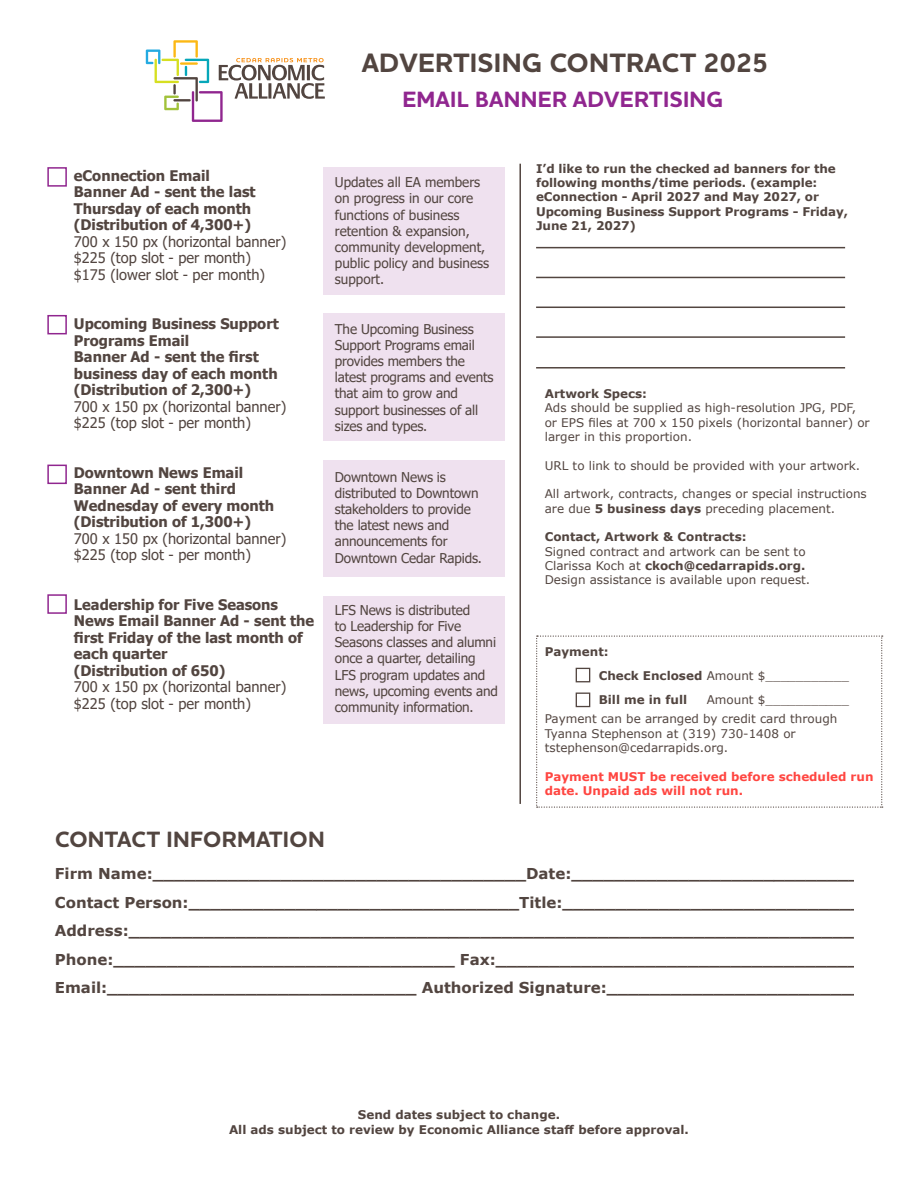
<style>
.page{position:relative;width:918px;height:1188px;background:#fff}
.page>*{position:absolute;margin:0;border:0;box-sizing:border-box;transform-origin:0 0}
.t1{font:700 27px "Houschka Pro";letter-spacing:.015em;color:#524540}
.t2{font:700 22.5px "Houschka Pro";letter-spacing:.015em;color:#90268f}
.t3{font:700 22.5px "Houschka Pro";letter-spacing:.015em;color:#524540}
.t4{font:700 15px/28.5px "Verdana";color:#524540}
.t5{font:700 14.55px/16.5px "Tahoma";color:#524540}
.t6{font:14.55px "Tahoma";color:#524540}
.t7{font:13.5px/16.2px "Tahoma";letter-spacing:-.01em;color:#524540}
.t8{font:12px/14.4px "Verdana";color:#524540}
.t9{font:700 12px/14.4px "Verdana";letter-spacing:-.01em;color:#524540}
.t10{font:700 12px/14.4px "Verdana";color:#ff4641}
.s1{font-weight:700}
</style>
<div class="page">
<svg style="left:146px;top:40px;width:179px;height:82px"></svg>
<hr style="left:519px;top:164px;width:2px;height:640px;background:#524540">
<svg style="left:536px;top:636px;width:347px;height:172px"></svg>
<div style="left:576px;top:668px;width:14px;height:14px;border:1px solid #524540"></div>
<div style="left:576px;top:693px;width:14px;height:14px;border:1px solid #524540"></div>
<hr style="left:536px;top:247px;width:309px;height:1px;background:#524540">
<hr style="left:536px;top:277px;width:309px;height:1px;background:#524540">
<hr style="left:536px;top:307px;width:309px;height:1px;background:#524540">
<hr style="left:536px;top:336px;width:309px;height:2px;background:#524540">
<hr style="left:536px;top:367px;width:309px;height:2px;background:#524540">
<div style="left:47px;top:167px;width:20px;height:20px;border:2px solid #90268f"></div>
<div style="left:47px;top:315px;width:20px;height:19px;border:2px solid #90268f"></div>
<div style="left:47px;top:465px;width:20px;height:19px;border:2px solid #90268f"></div>
<div style="left:47px;top:594px;width:20px;height:20px;border:2px solid #90268f"></div>
<div style="left:323px;top:167px;width:181px;height:128px;background:#efe1ef"></div>
<div style="left:323px;top:313px;width:181px;height:128px;background:#efe1ef"></div>
<div style="left:323px;top:460px;width:181px;height:117px;background:#efe1ef"></div>
<div style="left:323px;top:596px;width:181px;height:128px;background:#efe1ef"></div>
<p class="t1" style="left:362px;top:45px;width:408px">ADVERTISING CONTRACT 2025</p>
<p class="t2" style="left:402px;top:85px;width:323px">EMAIL BANNER ADVERTISING</p>
<p class="t5" style="left:74px;top:168px;width:138px">eConnection Email</p>
<p class="t5" style="left:74px;top:184px;width:183px">Banner Ad - sent the last</p>
<p class="t5" style="left:74px;top:201px;width:179px">Thursday of each month</p>
<p class="t5" style="left:74px;top:217px;width:179px">(Distribution of 4,300+)</p>
<p class="t6" style="left:74px;top:232px;width:214px">700 x 150 px (horizontal banner)</p>
<p class="t6" style="left:74px;top:248px;width:179px">$225 (top slot - per month)</p>
<p class="t6" style="left:74px;top:265px;width:193px">$175 (lower slot - per month)</p>
<p class="t5" style="left:74px;top:316px;width:206px">Upcoming Business Support</p>
<p class="t5" style="left:74px;top:333px;width:117px">Programs Email</p>
<p class="t5" style="left:74px;top:349px;width:186px">Banner Ad - sent the first</p>
<p class="t5" style="left:74px;top:366px;width:205px">business day of each month</p>
<p class="t5" style="left:74px;top:382px;width:179px">(Distribution of 2,300+)</p>
<p class="t6" style="left:74px;top:397px;width:214px">700 x 150 px (horizontal banner)</p>
<p class="t6" style="left:74px;top:413px;width:179px">$225 (top slot - per month)</p>
<p class="t5" style="left:74px;top:465px;width:171px">Downtown News Email</p>
<p class="t5" style="left:74px;top:481px;width:164px">Banner Ad - sent third</p>
<p class="t5" style="left:74px;top:498px;width:202px">Wednesday of every month</p>
<p class="t5" style="left:74px;top:514px;width:179px">(Distribution of 1,300+)</p>
<p class="t6" style="left:74px;top:529px;width:214px">700 x 150 px (horizontal banner)</p>
<p class="t6" style="left:74px;top:545px;width:179px">$225 (top slot - per month)</p>
<p class="t5" style="left:74px;top:597px;width:242px">Leadership for Five Seasons<br>News Email Banner Ad - sent the first Friday of the last month of each quarter</p>
<p class="t5" style="left:74px;top:663px;width:153px">(Distribution of 650)</p>
<p class="t6" style="left:74px;top:677px;width:214px">700 x 150 px (horizontal banner)</p>
<p class="t6" style="left:74px;top:694px;width:179px">$225 (top slot - per month)</p>
<p class="t7" style="left:335px;top:175px;width:156px">Updates all EA members on progress in our core functions of business retention &amp; expansion, community development, public policy and business support.</p>
<p class="t7" style="left:335px;top:321px;width:160px">The Upcoming Business<br>Support Programs email provides members the latest programs and events that aim to grow and support businesses of all sizes and types.</p>
<p class="t7" style="left:335px;top:469px;width:149px">Downtown News is distributed to Downtown stakeholders to provide the latest news and announcements for<br>Downtown Cedar Rapids.</p>
<p class="t7" style="left:335px;top:603px;width:165px">LFS News is distributed<br>to Leadership for Five<br>Seasons classes and alumni once a quarter, detailing<br>LFS program updates and news, upcoming events and community information.</p>
<p class="t9" style="left:536px;top:161px;width:313px">I’d like to run the checked ad banners for the following months/time periods. (example: eConnection - April 2027 and May 2027, or Upcoming Business Support Programs - Friday, June 21, 2027)</p>
<p class="t9" style="left:545px;top:386px;width:104px">Artwork Specs:</p>
<p class="t8" style="left:545px;top:401px;width:327px">Ads should be supplied as high-resolution JPG, PDF, or EPS files at 700 x 150 pixels (horizontal banner) or larger in this proportion.</p>
<p class="t8" style="left:545px;top:458px;width:317px">URL to link to should be provided with your artwork.</p>
<p class="t8" style="left:545px;top:487px;width:324px">All artwork, contracts, changes or special instructions are due <span class="s1">5 business days</span> preceding placement.</p>
<p class="t9" style="left:545px;top:530px;width:203px">Contact, Artwork &amp; Contracts:</p>
<p class="t8" style="left:545px;top:544px;width:267px">Signed contract and artwork can be sent to<br>Clarissa Koch at <span class="s1">ckoch@cedarrapids.org.<br></span>Design assistance is available upon request.</p>
<p class="t9" style="left:545px;top:644px;width:65px">Payment:</p>
<p class="t8" style="left:599px;top:668px;width:252px"><span class="s1">Check Enclosed</span> Amount $___________</p>
<p class="t9" style="left:599px;top:692px;width:90px">Bill me in full</p>
<p class="t8" style="left:707px;top:692px;width:144px">Amount $___________</p>
<p class="t8" style="left:545px;top:711px;width:294px">Payment can be arranged by credit card through<br>Tyanna Stephenson at (319) 730-1408 or tstephenson@cedarrapids.org.</p>
<p class="t10" style="left:545px;top:769px;width:330px">Payment MUST be received before scheduled run date. Unpaid ads will not run.</p>
<p class="t3" style="left:55px;top:824px;width:271px">CONTACT INFORMATION</p>
<p class="t4" style="left:55px;top:859px;width:808px">Firm Name:___________________________________Date:___________________________<br>Contact Person:_______________________________Title:____________________________</p>
<p class="t4" style="left:55px;top:916px;width:811px">Address:_____________________________________________________________________</p>
<p class="t4" style="left:55px;top:945px;width:805px">Phone:________________________________ Fax:__________________________________</p>
<p class="t4" style="left:55px;top:973px;width:809px">Email:_____________________________ Authorized Signature:________________________</p>
<p class="t9" style="left:358px;top:1107px;width:204px">Send dates subject to change.</p>
<p class="t9" style="left:229px;top:1122px;width:461px">All ads subject to review by Economic Alliance staff before approval.</p>
</div>
